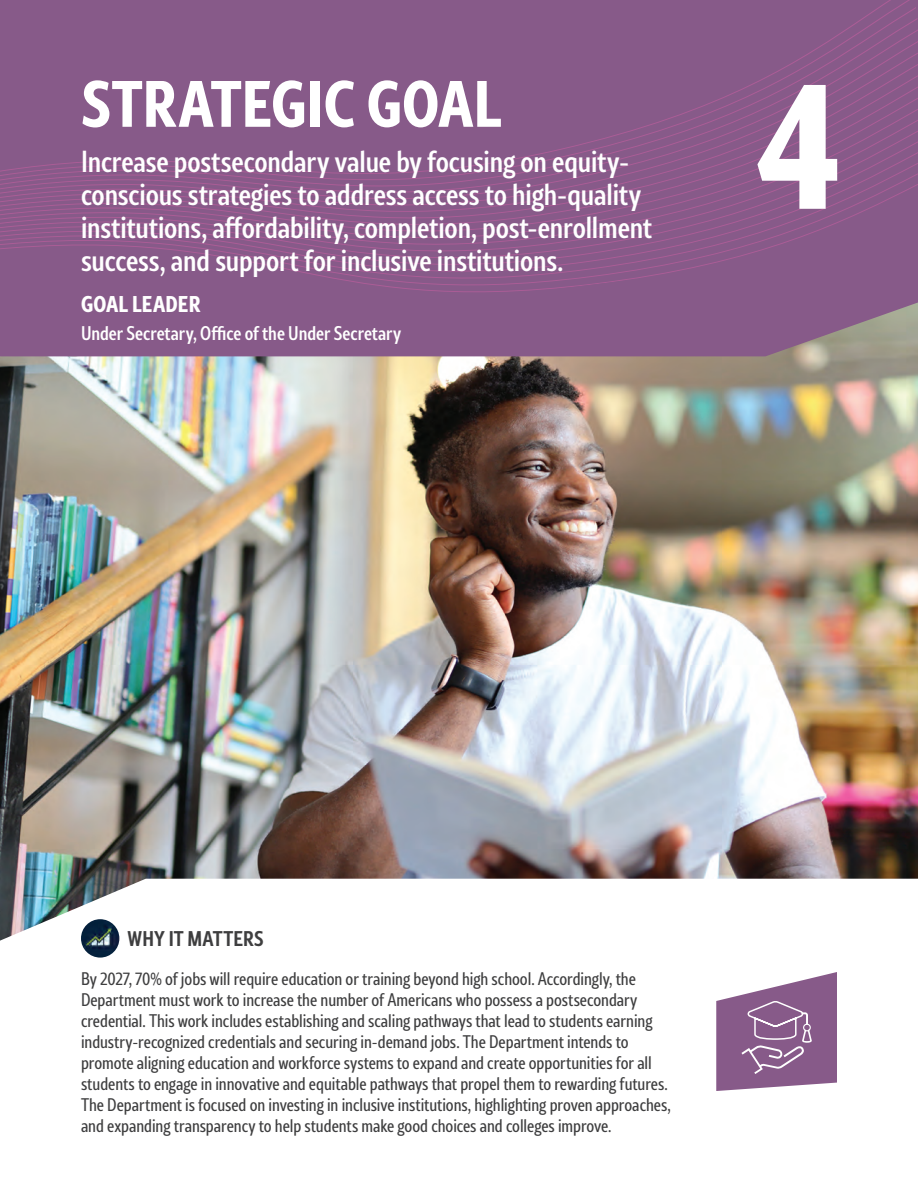
<style>
.page{position:relative;width:918px;height:1188px;background:#fff}
.page>*{position:absolute;margin:0;border:0;box-sizing:border-box;transform-origin:0 0}
.t1{font:800 180px "Rival Sans Narrow";color:#fff}
.t2{font:800 64.5px "Rival Sans Narrow";letter-spacing:.005em;color:#fff}
.t3{font:500 30px/33px "Rival Sans Narrow";letter-spacing:-.005em;color:#fff}
.t4{font:800 22.5px "Rival Sans Narrow";letter-spacing:.01em;color:#fff}
.t5{font:700 21px "Rival Sans Narrow";letter-spacing:.005em;color:#3e3e3f}
.t6{font:500 19.5px "Rival Sans Narrow";color:#fff}
.t7{font:18px/21px "Rival Sans Narrow";color:#3e3e3f}
</style>
<div class="page">
<img style="left:0;top:361px;width:918px;height:518px">
<svg style="left:0;top:0;width:918px;height:361px;background:#895c8a"></svg>
<img style="left:0;top:879px;width:145px;height:79px">
<img style="left:81px;top:919px;width:38px;height:39px;border-radius:19px">
<svg style="left:716px;top:972px;width:121px;height:119px"></svg>
<h2 class="t2" style="left:81px;top:54px;width:422px">STRATEGIC GOAL</h2>
<p class="t3" style="left:81px;top:145px;width:573px">Increase postsecondary value by focusing on equity&shy;conscious strategies to address access to high-quality institutions, affordability, completion, post-enrollment</p>
<p class="t3" style="left:81px;top:244px;width:484px">success, and support for inclusive institutions.</p>
<p class="t4" style="left:81px;top:287px;width:121px">GOAL LEADER</p>
<p class="t6" style="left:81px;top:319px;width:322px">Under Secretary, Office of the Under Secretary</p>
<h2 class="t1" style="left:757px;top:5px;width:87px">4</h2>
<p class="t5" style="left:128px;top:923px;width:138px">WHY IT MATTERS</p>
<p class="t7" style="left:81px;top:968px;width:591px">By 2027, 70% of jobs will require education or training beyond high school. Accordingly, the Department must work to increase the number of Americans who possess a postsecondary credential. This work includes establishing and scaling pathways that lead to students earning industry-recognized credentials and securing in-demand jobs. The Department intends to promote aligning education and workforce systems to expand and create opportunities for all students to engage in innovative and equitable pathways that propel them to rewarding futures.<br>The Department is focused on investing in inclusive institutions, highlighting proven approaches, and expanding transparency to help students make good choices and colleges improve.</p>
</div>
